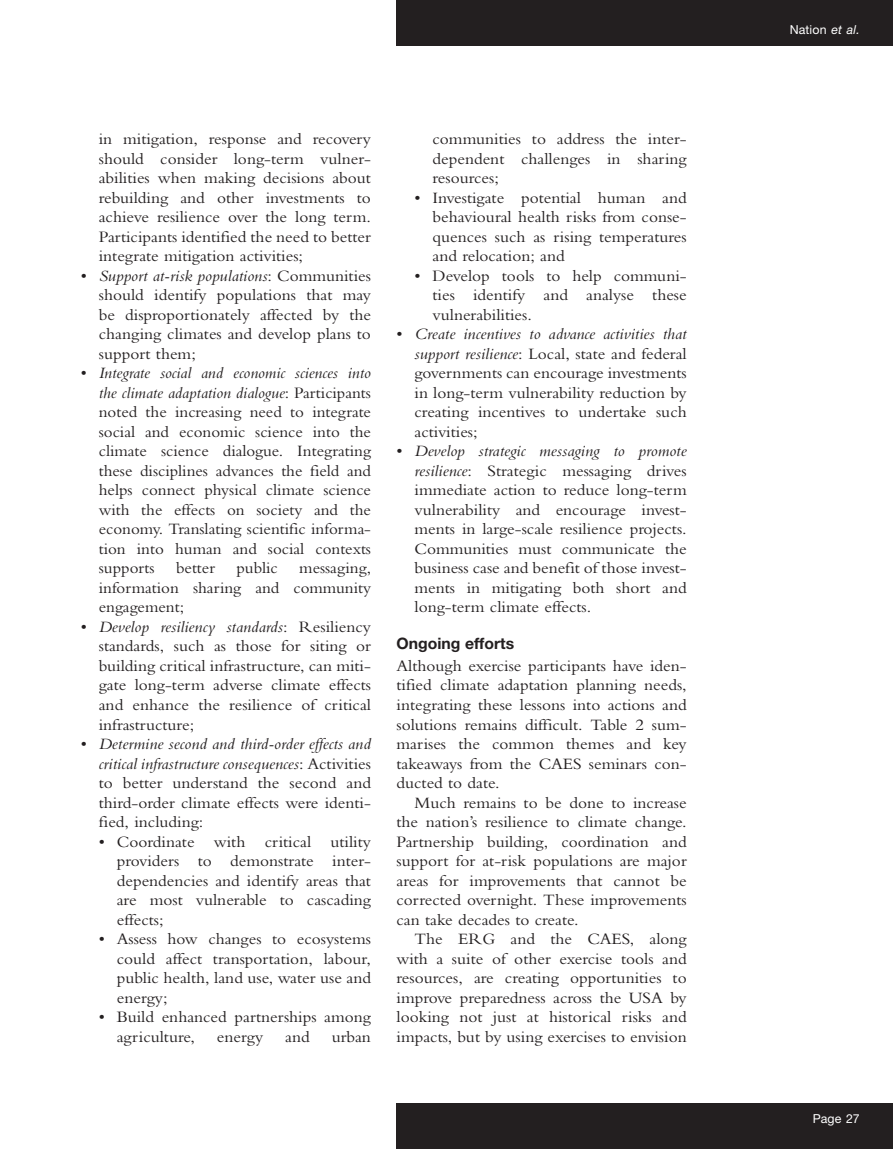
<style>
.page{position:relative;width:893px;height:1149px;background:#fff}
.page>*{position:absolute;margin:0;border:0;box-sizing:border-box;transform-origin:0 0}
.text_indent{font:16.5px/19.5px "Bembo MT Pro";color:#231f20;text-align:justify;scale:1.05 1}
.text_indent-2{font:16.5px/19.5px "Bembo MT Pro";color:#231f20;text-align:justify}
.text{font:16.5px/19.5px "Bembo MT Pro";color:#231f20;text-align:justify;scale:1.05 1}
.b_head{font:700 15.75px "Helvetica Neue LT Pro";color:#231f20}
.t1{font:12.3px "Helvetica Neue LT Pro";letter-spacing:.01em;color:#fff}
.s1{font-style:italic}
</style>
<div class="page">
<div style="left:397px;top:0;width:496px;height:46px;background:#231f20"></div>
<div style="left:397px;top:1103px;width:496px;height:45px;background:#231f20"></div>
<p class="text_indent" style="left:99px;top:129px;width:261px">in mitigation, response and recovery should consider long-term vulner&shy;abilities when making decisions about rebuilding and other investments to achieve resilience over the long term.<br>Participants identified the need to better integrate mitigation activities;</p>
<p class="text_indent" style="left:99px;top:265px;width:261px;text-indent:-18px">• <span class="s1">Support at-risk populations</span>: Communities should identify populations that may be disproportionately affected by the changing climates and develop plans to support them;</p>
<p class="text_indent-2" style="left:99px;top:363px;width:274px;text-indent:-18px">• <span class="s1">Integrate social and economic sciences into the climate adaptation dialogue</span>: Participants noted the increasing need to integrate social and economic science into the climate science dialogue. Integrating these disciplines advances the field and helps connect physical climate science with the effects on society and the economy. Translating scientific informa&shy;tion into human and social contexts supports</p>
<p class="text_indent-2" style="left:176px;top:558px;width:40px">better</p>
<p class="text_indent-2" style="left:236px;top:558px;width:43px">public</p>
<p class="text_indent-2" style="left:99px;top:558px;width:274px;text-indent:200px">messaging, information sharing and community engagement;</p>
<p class="text_indent" style="left:99px;top:616px;width:261px;text-indent:-18px">• <span class="s1">Develop resiliency standards</span>: Resiliency standards, such as those for siting or building critical infrastructure, can miti&shy;gate long-term adverse climate effects and enhance the resilience of critical infrastructure;</p>
<p class="text_indent" style="left:99px;top:733px;width:261px;text-indent:-18px">• <span class="s1">Determine second and third-order effects and critical infrastructure consequences</span>: Activities to better understand the second and third-order climate effects were identi&shy;fied, including:</p>
<p class="text_indent" style="left:117px;top:831px;width:244px;text-indent:-18px">• Coordinate with critical utility providers to demonstrate inter&shy;dependencies and identify areas that are most vulnerable to cascading effects;</p>
<p class="text_indent" style="left:117px;top:928px;width:244px;text-indent:-18px">• Assess how changes to ecosystems could affect transportation, labour, public health, land use, water use and energy;</p>
<p class="text_indent" style="left:117px;top:1006px;width:244px;text-indent:-18px">• Build enhanced partnerships among agriculture,</p>
<p class="text_indent" style="left:217px;top:1026px;width:46px">energy</p>
<p class="text_indent" style="left:285px;top:1026px;width:25px">and</p>
<p class="text_indent" style="left:332px;top:1026px;width:39px">urban</p>
<p class="text_indent" style="left:432px;top:129px;width:244px">communities to address the inter&shy;dependent challenges in sharing resources;</p>
<p class="text_indent" style="left:432px;top:187px;width:244px;text-indent:-18px">• Investigate potential human and behavioural health risks from conse&shy;quences such as rising temperatures and relocation; and</p>
<p class="text_indent" style="left:432px;top:265px;width:244px;text-indent:-18px">• Develop tools to help communi&shy;ties identify and analyse these vulnerabilities.</p>
<p class="text_indent" style="left:414px;top:324px;width:261px;text-indent:-18px">• <span class="s1">Create incentives to advance activities that support resilience</span>: Local, state and federal governments can encourage investments in long-term vulnerability reduction by creating incentives to undertake such activities;</p>
<p class="text_indent" style="left:414px;top:441px;width:261px;text-indent:-18px">• <span class="s1">Develop strategic messaging to promote resilience</span>: Strategic messaging drives immediate action to reduce long‑term vulnerability and encourage invest&shy;ments in large-scale resilience projects.<br>Communities must communicate the business case and benefit of those invest&shy;ments in mitigating both short and long‑term climate effects.</p>
<p class="b_head" style="left:396px;top:633px;width:119px">Ongoing efforts</p>
<p class="text" style="left:396px;top:655px;width:278px">Although exercise participants have iden&shy;tified climate adaptation planning needs, integrating these lessons into actions and solutions remains difficult. Table 2 sum&shy;marises the common themes and key takeaways from the CAES seminars con&shy;ducted to date.</p>
<p class="text_indent" style="left:396px;top:792px;width:278px;text-indent:18px">Much remains to be done to increase the nation’s resilience to climate change.<br>Partnership building, coordination and support for at-risk populations are major areas for improvements that cannot be corrected overnight. These improvements can take decades to create.</p>
<p class="text_indent" style="left:396px;top:928px;width:278px;text-indent:18px">The ERG and the CAES, along with a suite of other exercise tools and resources, are creating opportunities to improve preparedness across the USA by looking not just at historical risks and impacts, but by using exercises to envision</p>
<p class="t1" style="left:790px;top:22px;width:72px">Nation <span class="s1">et al.</span></p>
<p class="t1" style="left:813px;top:1110px;width:49px">Page 27</p>
</div>
